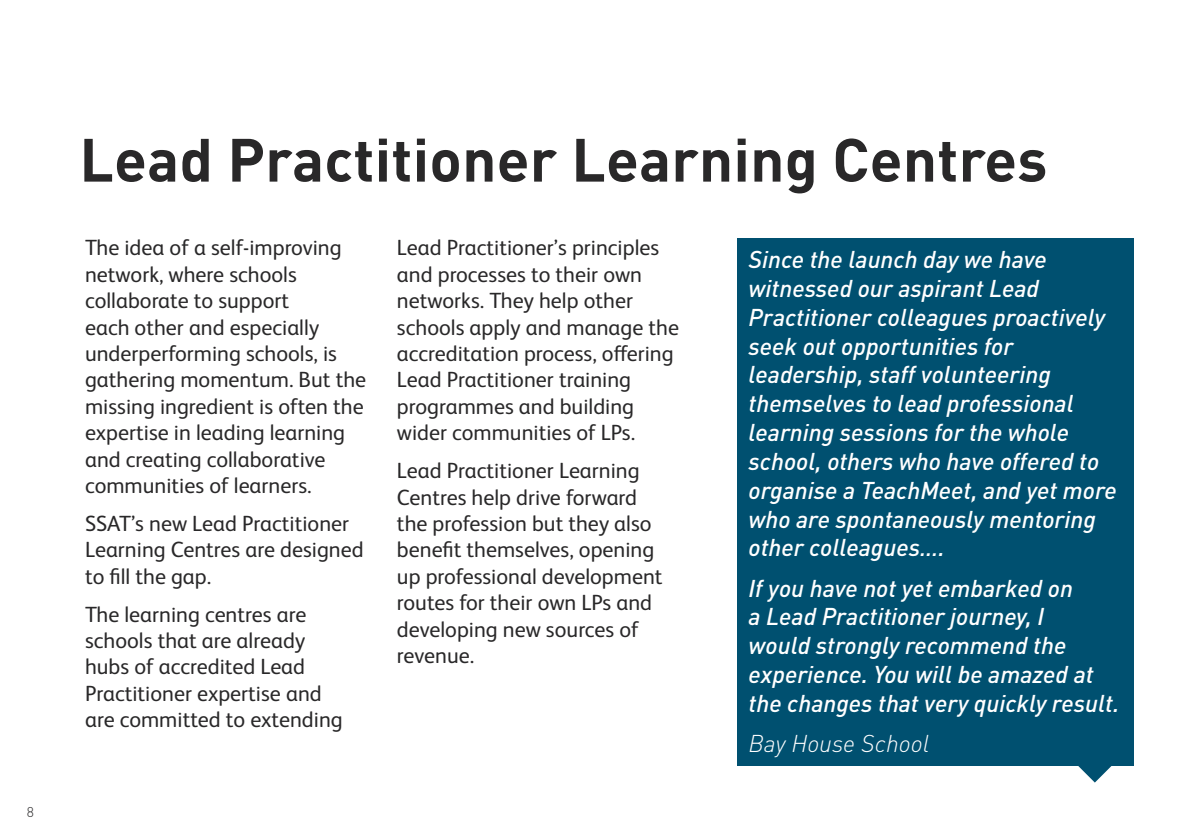
<style>
.page{position:relative;width:1191px;height:840px;background:#fff}
.page>*{position:absolute;margin:0;border:0;box-sizing:border-box;transform-origin:0 0}
.t1{font:700 60px "DIN";letter-spacing:.005em;color:#292829}
.t2{font:italic 500 24px/28.8px "DINOT";color:#fff}
.t3{font:italic 300 24px "DINOT";color:#fff}
.t4{font:22px/26.4px "FS Albert Pro";color:#292829}
.t5{font:300 14px "DIN";color:#292829}
</style>
<div class="page">
<hr style="left:1190px;top:0;width:1px;height:839px;background:#006991">
<div style="left:737px;top:238px;width:397px;height:527px;background:#005070"></div>
<svg style="left:1066px;top:765px;width:57px;height:17px"></svg>
<p class="t5" style="left:27px;top:803px;width:9px">8</p>
<h1 class="t1" style="left:79px;top:121px;width:969px">Lead Practitioner Learning Centres</h1>
<p class="t4" style="left:85px;top:233px;width:283px">The idea of a self-improving network, where schools collaborate to support<br>each other and especially underperforming schools, is gathering momentum. But the missing ingredient is often the expertise in leading learning and creating collaborative communities of learners.</p>
<p class="t4" style="left:85px;top:508px;width:280px">SSAT’s new Lead Practitioner<br>Learning Centres are designed to fill the gap.</p>
<p class="t4" style="left:85px;top:599px;width:259px">The learning centres are schools that are already hubs of accredited Lead<br>Practitioner expertise and are committed to extending</p>
<p class="t4" style="left:397px;top:233px;width:283px">Lead Practitioner’s principles and processes to their own networks. They help other schools apply and manage the accreditation process, offering<br>Lead Practitioner training programmes and building wider communities of LPs.</p>
<p class="t4" style="left:397px;top:455px;width:267px">Lead Practitioner Learning<br>Centres help drive forward the profession but they also benefit themselves, opening up professional development routes for their own LPs and developing new sources of revenue.</p>
<p class="t2" style="left:748px;top:244px;width:370px">Since the launch day we have witnessed our aspirant Lead<br>Practitioner colleagues proactively seek out opportunities for leadership, staff volunteering themselves to lead professional learning sessions for the whole school, others who have offered to organise a TeachMeet, and yet more who are spontaneously mentoring other colleagues….</p>
<p class="t2" style="left:748px;top:572px;width:372px">If you have not yet embarked on<br>a Lead Practitioner journey, I<br>would strongly recommend the experience. You will be amazed at the changes that very quickly result.</p>
<p class="t3" style="left:748px;top:728px;width:182px">Bay House School</p>
</div>
